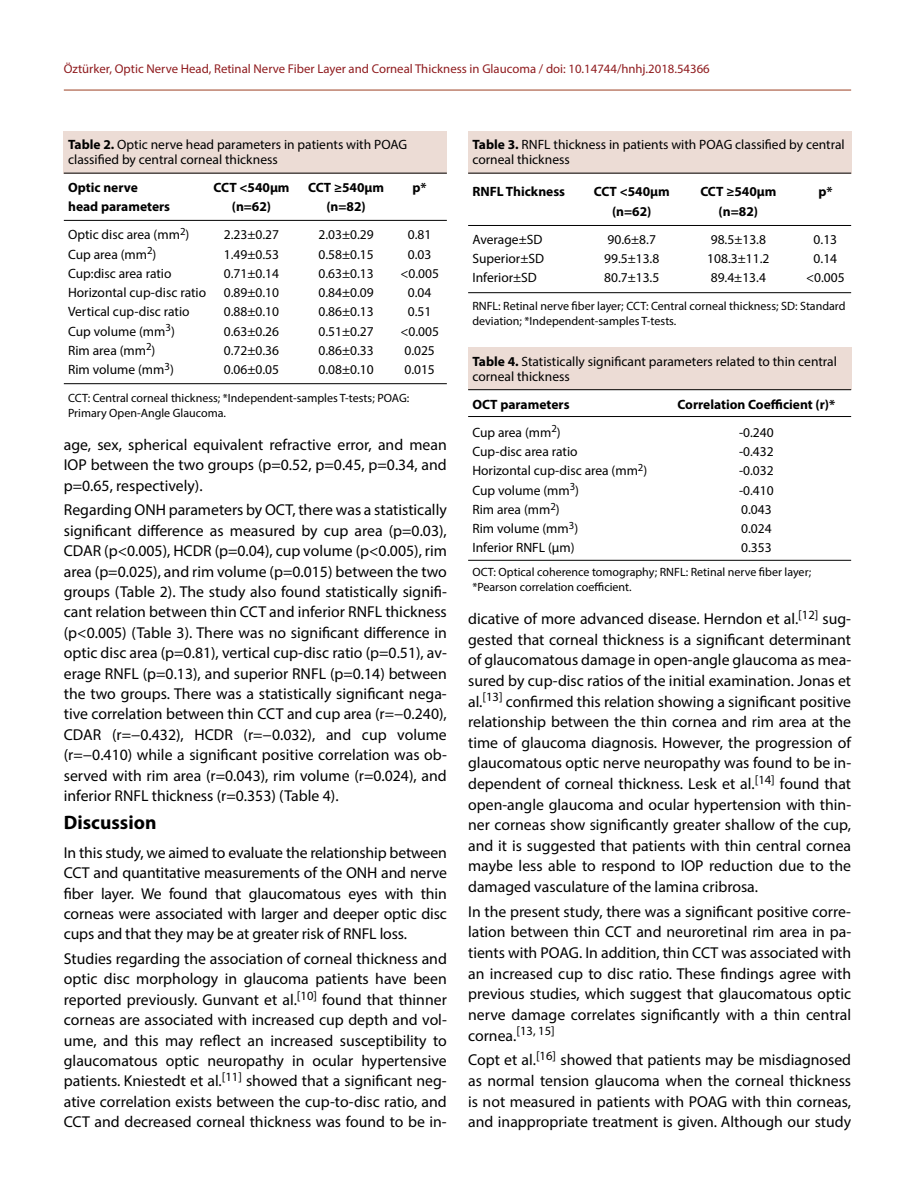
<style>
.page{position:relative;width:915px;height:1191px;background:#fff}
.page>*{position:absolute;margin:0;border:0;box-sizing:border-box;transform-origin:0 0}
.t1{font:700 19.5px "Myriad Pro";color:#000}
.t2{font:15.75px/20.4px "Myriad Pro";color:#000;text-align:justify}
.t3{font:13.5px/15px "Myriad Pro";color:#000}
.t4{font:700 13.5px "Myriad Pro";color:#000}
.t5{font:12.75px "Myriad Pro";color:#8f1b1e}
.t6{font:12px/15px "Myriad Pro";color:#000}
.s1{font-weight:700}
</style>
<div class="page">
<hr style="left:64px;top:89px;width:786px;height:2px;background:#bd7f6c">
<div style="left:64px;top:131px;width:382px;height:42px;background:#ecdcd5"></div>
<hr style="left:64px;top:173px;width:382px;height:1px;background:#000">
<hr style="left:64px;top:383px;width:382px;height:1px;background:#000">
<hr style="left:64px;top:220px;width:382px;height:1px;background:#000">
<div style="left:468px;top:131px;width:382px;height:42px;background:#ecdcd5"></div>
<hr style="left:468px;top:173px;width:382px;height:1px;background:#000">
<hr style="left:468px;top:292px;width:382px;height:1px;background:#000">
<hr style="left:468px;top:225px;width:382px;height:1px;background:#000">
<div style="left:468px;top:347px;width:382px;height:43px;background:#ecdcd5"></div>
<hr style="left:468px;top:389px;width:382px;height:1px;background:#000">
<hr style="left:468px;top:560px;width:382px;height:1px;background:#000">
<hr style="left:468px;top:416px;width:382px;height:1px;background:#000">
<p class="t5" style="left:64px;top:61px;width:647px">Öztürker, Optic Nerve Head, Retinal Nerve Fiber Layer and Corneal Thickness in Glaucoma / doi: 10.14744/hnhj.2018.54366</p>
<p class="t3" style="left:68px;top:137px;width:340px"><span class="s1">Table 2.</span> Optic nerve head parameters in patients with POAG classified by central corneal thickness</p>
<p class="t4" style="left:68px;top:179px;width:71px">Optic nerve</p>
<p class="t4" style="left:213px;top:179px;width:78px">CCT &lt;540μm</p>
<p class="t4" style="left:308px;top:179px;width:78px">CCT ≥540μm</p>
<p class="t4" style="left:412px;top:179px;width:16px">p*</p>
<p class="t4" style="left:68px;top:198px;width:103px">head parameters</p>
<p class="t4" style="left:232px;top:198px;width:41px">(n=62)</p>
<p class="t4" style="left:326px;top:198px;width:41px">(n=82)</p>
<p class="t3" style="left:68px;top:227px;width:123px">Optic disc area (mm<sup>2</sup>)</p>
<p class="t3" style="left:224px;top:227px;width:57px">2.23±0.27</p>
<p class="t3" style="left:318px;top:227px;width:57px">2.03±0.29</p>
<p class="t3" style="left:407px;top:227px;width:25px">0.81</p>
<p class="t3" style="left:68px;top:246px;width:90px">Cup area (mm<sup>2</sup>)</p>
<p class="t3" style="left:224px;top:246px;width:57px">1.49±0.53</p>
<p class="t3" style="left:318px;top:246px;width:57px">0.58±0.15</p>
<p class="t3" style="left:407px;top:246px;width:25px">0.03</p>
<p class="t3" style="left:68px;top:265px;width:105px">Cup:disc area ratio</p>
<p class="t3" style="left:224px;top:265px;width:57px">0.71±0.14</p>
<p class="t3" style="left:318px;top:265px;width:57px">0.63±0.13</p>
<p class="t3" style="left:400px;top:265px;width:40px">&lt;0.005</p>
<p class="t3" style="left:68px;top:285px;width:140px">Horizontal cup-disc ratio</p>
<p class="t3" style="left:224px;top:285px;width:57px">0.89±0.10</p>
<p class="t3" style="left:318px;top:285px;width:57px">0.84±0.09</p>
<p class="t3" style="left:407px;top:285px;width:25px">0.04</p>
<p class="t3" style="left:68px;top:304px;width:123px">Vertical cup-disc ratio</p>
<p class="t3" style="left:224px;top:304px;width:57px">0.88±0.10</p>
<p class="t3" style="left:318px;top:304px;width:57px">0.86±0.13</p>
<p class="t3" style="left:407px;top:304px;width:25px">0.51</p>
<p class="t3" style="left:68px;top:323px;width:108px">Cup volume (mm<sup>3</sup>)</p>
<p class="t3" style="left:224px;top:323px;width:57px">0.63±0.26</p>
<p class="t3" style="left:318px;top:323px;width:57px">0.51±0.27</p>
<p class="t3" style="left:400px;top:323px;width:40px">&lt;0.005</p>
<p class="t3" style="left:68px;top:342px;width:89px">Rim area (mm<sup>2</sup>)</p>
<p class="t3" style="left:224px;top:342px;width:57px">0.72±0.36</p>
<p class="t3" style="left:318px;top:342px;width:57px">0.86±0.33</p>
<p class="t3" style="left:404px;top:342px;width:32px">0.025</p>
<p class="t3" style="left:68px;top:362px;width:107px">Rim volume (mm<sup>3</sup>)</p>
<p class="t3" style="left:224px;top:362px;width:57px">0.06±0.05</p>
<p class="t3" style="left:318px;top:362px;width:57px">0.08±0.10</p>
<p class="t3" style="left:404px;top:362px;width:32px">0.015</p>
<p class="t6" style="left:68px;top:390px;width:342px">CCT: Central corneal thickness; *Independent-samples T-tests; POAG:<br>Primary Open-Angle Glaucoma.</p>
<p class="t2" style="left:64px;top:434px;width:384px">age, sex, spherical equivalent refractive error, and mean IOP between the two groups (p=0.52, p=0.45, p=0.34, and p=0.65, respectively).</p>
<p class="t2" style="left:64px;top:499px;width:384px">Regarding ONH parameters by OCT, there was a statistically significant difference as measured by cup area (p=0.03), CDAR (p&lt;0.005), HCDR (p=0.04), cup volume (p&lt;0.005), rim area (p=0.025), and rim volume (p=0.015) between the two groups (Table 2). The study also found statistically signifi&shy;cant relation between thin CCT and inferior RNFL thickness (p&lt;0.005) (Table 3). There was no significant difference in optic disc area (p=0.81), vertical cup-disc ratio (p=0.51), av&shy;erage RNFL (p=0.13), and superior RNFL (p=0.14) between the two groups. There was a statistically significant nega&shy;tive correlation between thin CCT and cup area (r=−0.240), CDAR (r=−0.432), HCDR (r=−0.032), and cup volume (r=−0.410) while a significant positive correlation was ob&shy;served with rim area (r=0.043), rim volume (r=0.024), and inferior RNFL thickness (r=0.353) (Table 4).</p>
<p class="t1" style="left:64px;top:809px;width:94px">Discussion</p>
<p class="t2" style="left:64px;top:842px;width:384px">In this study, we aimed to evaluate the relationship between CCT and quantitative measurements of the ONH and nerve fiber layer. We found that glaucomatous eyes with thin corneas were associated with larger and deeper optic disc cups and that they may be at greater risk of RNFL loss.</p>
<p class="t2" style="left:64px;top:948px;width:384px">Studies regarding the association of corneal thickness and optic disc morphology in glaucoma patients have been reported previously. Gunvant et al.<sup>[10]</sup> found that thinner corneas are associated with increased cup depth and vol&shy;ume, and this may reflect an increased susceptibility to glaucomatous optic neuropathy in ocular hypertensive patients. Kniestedt et al.<sup>[11]</sup> showed that a significant neg&shy;ative correlation exists between the cup-to-disc ratio, and CCT and decreased corneal thickness was found to be in-</p>
<p class="t3" style="left:472px;top:137px;width:374px"><span class="s1">Table 3.</span> RNFL thickness in patients with POAG classified by central corneal thickness</p>
<p class="t4" style="left:472px;top:183px;width:94px">RNFL Thickness</p>
<p class="t4" style="left:593px;top:183px;width:78px">CCT &lt;540μm</p>
<p class="t4" style="left:700px;top:183px;width:78px">CCT ≥540μm</p>
<p class="t4" style="left:818px;top:183px;width:16px">p*</p>
<p class="t4" style="left:612px;top:202px;width:41px">(n=62)</p>
<p class="t4" style="left:718px;top:202px;width:41px">(n=82)</p>
<p class="t3" style="left:472px;top:231px;width:71px">Average±SD</p>
<p class="t3" style="left:607px;top:231px;width:50px">90.6±8.7</p>
<p class="t3" style="left:710px;top:231px;width:57px">98.5±13.8</p>
<p class="t3" style="left:813px;top:231px;width:25px">0.13</p>
<p class="t3" style="left:472px;top:250px;width:73px">Superior±SD</p>
<p class="t3" style="left:604px;top:250px;width:57px">99.5±13.8</p>
<p class="t3" style="left:707px;top:250px;width:64px">108.3±11.2</p>
<p class="t3" style="left:813px;top:250px;width:25px">0.14</p>
<p class="t3" style="left:472px;top:270px;width:66px">Inferior±SD</p>
<p class="t3" style="left:604px;top:270px;width:57px">80.7±13.5</p>
<p class="t3" style="left:710px;top:270px;width:57px">89.4±13.4</p>
<p class="t3" style="left:805px;top:270px;width:40px">&lt;0.005</p>
<p class="t6" style="left:472px;top:298px;width:374px">RNFL: Retinal nerve fiber layer; CCT: Central corneal thickness; SD: Standard deviation; *Independent-samples T-tests.</p>
<p class="t3" style="left:472px;top:354px;width:366px"><span class="s1">Table 4.</span> Statistically significant parameters related to thin central corneal thickness</p>
<p class="t4" style="left:472px;top:396px;width:99px">OCT parameters</p>
<p class="t4" style="left:677px;top:396px;width:159px">Correlation Coefficient (r)*</p>
<p class="t3" style="left:472px;top:425px;width:90px">Cup area (mm<sup>2</sup>)</p>
<p class="t3" style="left:738px;top:425px;width:36px">-0.240</p>
<p class="t3" style="left:472px;top:444px;width:107px">Cup-disc area ratio</p>
<p class="t3" style="left:738px;top:444px;width:36px">-0.432</p>
<p class="t3" style="left:472px;top:463px;width:176px">Horizontal cup-disc area (mm<sup>2</sup>)</p>
<p class="t3" style="left:738px;top:463px;width:36px">-0.032</p>
<p class="t3" style="left:472px;top:482px;width:108px">Cup volume (mm<sup>3</sup>)</p>
<p class="t3" style="left:738px;top:482px;width:36px">-0.410</p>
<p class="t3" style="left:472px;top:502px;width:89px">Rim area (mm<sup>2</sup>)</p>
<p class="t3" style="left:740px;top:502px;width:32px">0.043</p>
<p class="t3" style="left:472px;top:521px;width:107px">Rim volume (mm<sup>3</sup>)</p>
<p class="t3" style="left:740px;top:521px;width:32px">0.024</p>
<p class="t3" style="left:472px;top:540px;width:104px">Inferior RNFL (μm)</p>
<p class="t3" style="left:740px;top:540px;width:32px">0.353</p>
<p class="t6" style="left:472px;top:564px;width:340px">OCT: Optical coherence tomography; RNFL: Retinal nerve fiber layer; *Pearson correlation coefficient.</p>
<p class="t2" style="left:468px;top:608px;width:384px">dicative of more advanced disease. Herndon et al.<sup>[12]</sup> sug&shy;gested that corneal thickness is a significant determinant of glaucomatous damage in open-angle glaucoma as mea&shy;sured by cup-disc ratios of the initial examination. Jonas et al.<sup>[13]</sup> confirmed this relation showing a significant positive relationship between the thin cornea and rim area at the time of glaucoma diagnosis. However, the progression of glaucomatous optic nerve neuropathy was found to be in&shy;dependent of corneal thickness. Lesk et al.<sup>[14]</sup> found that open-angle glaucoma and ocular hypertension with thin&shy;ner corneas show significantly greater shallow of the cup, and it is suggested that patients with thin central cornea maybe less able to respond to IOP reduction due to the damaged vasculature of the lamina cribrosa.</p>
<p class="t2" style="left:468px;top:901px;width:384px">In the present study, there was a significant positive corre&shy;lation between thin CCT and neuroretinal rim area in pa&shy;tients with POAG. In addition, thin CCT was associated with an increased cup to disc ratio. These findings agree with previous studies, which suggest that glaucomatous optic nerve damage correlates significantly with a thin central cornea.<sup>[13,</sup> <sup>15]</sup></p>
<p class="t2" style="left:468px;top:1049px;width:384px">Copt et al.<sup>[16]</sup> showed that patients may be misdiagnosed as normal tension glaucoma when the corneal thickness is not measured in patients with POAG with thin corneas, and inappropriate treatment is given. Although our study</p>
</div>
